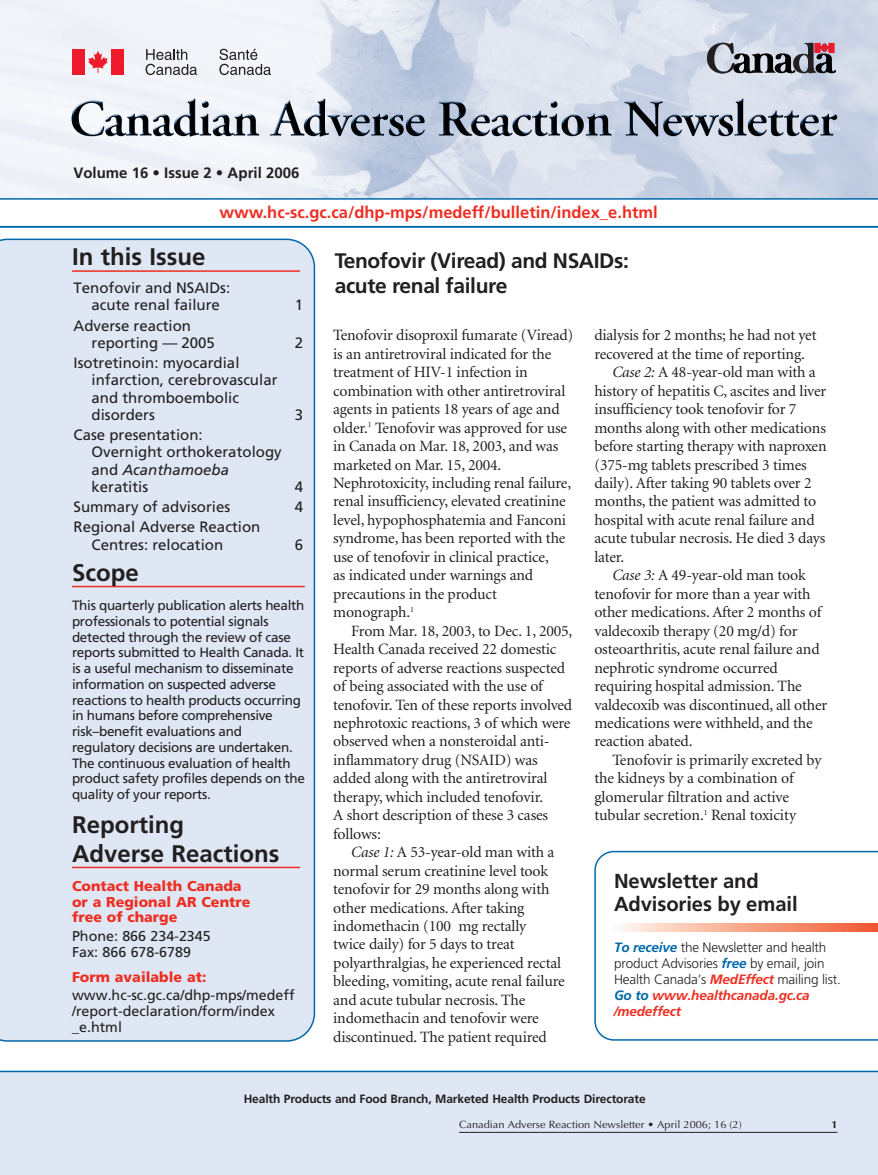
<style>
.page{position:relative;width:878px;height:1175px;background:#fff}
.page>*{position:absolute;margin:0;border:0;box-sizing:border-box;transform-origin:0 0}
.t1{font:700 24px/28.8px "Frutiger";color:#231f20}
.t2{font:700 21px/25.2px "Frutiger";letter-spacing:-.015em;color:#231f20}
.t3{font:700 20.25px/22.5px "Frutiger";letter-spacing:-.005em;color:#231f20}
.t4{font:700 16.5px "Frutiger";color:#ee2e22}
.t5{font:15.75px/18.5px "Minion";letter-spacing:-.01em;color:#231f20}
.t6{font:15px/17.2px "Frutiger";color:#231f20}
.t7{font:700 15px "Frutiger";color:#231f20}
.t8{font:14.25px/15.8px "Frutiger";color:#231f20}
.t9{font:900 14.25px/15.8px "Frutiger";color:#ee2e22}
.t10{font:13.5px/15.8px "Frutiger";letter-spacing:-.02em;color:#231f20}
.t11{font:300 13.5px/16px "Frutiger";letter-spacing:-.01em;color:#231f20}
.t12{font:700 12px "Frutiger";letter-spacing:-.01em;color:#231f20}
.t13{font:10.5px "Optima";color:#231f20;scale:1.05 1}
.t14{font:700 10.5px "Optima";color:#231f20;scale:1.05 1}
.s1{font-style:italic}
.s2{font-weight:700;font-style:italic;color:#0068a9}
.s3{font-weight:700;font-style:italic;color:#ee2e22}
</style>
<div class="page">
<div style="left:0;top:1071px;width:878px;height:103px;background:#dee7f3"></div>
<img style="left:0;top:0;width:878px;height:198px">
<hr style="left:0;top:198px;width:878px;height:2px;background:#0068a9">
<div style="left:72px;top:49px;width:13px;height:26px;background:#ee1b2c"></div>
<svg style="left:88px;top:51px;width:20px;height:22px"></svg>
<div style="left:111px;top:49px;width:12px;height:26px;background:#ee1b2c"></div>
<svg style="left:146px;top:49px;width:51px;height:26px"></svg>
<svg style="left:219px;top:49px;width:52px;height:26px"></svg>
<svg style="left:707px;top:43px;width:128px;height:30px"></svg>
<hr style="left:459px;top:1132px;width:378px;height:1px;background:#231f20">
<hr style="left:0;top:1070px;width:878px;height:2px;background:#0068a9">
<div style="left:0;top:238px;width:315px;height:803px;background:#dee7f3"></div>
<hr style="left:72px;top:270px;width:228px;height:2px;background:#ee2e22">
<svg style="left:594px;top:850px;width:284px;height:190px"></svg>
<svg style="left:612px;top:923px;width:266px;height:8px"></svg>
<div style="left:612px;top:940px;width:238px;height:90px;background:#fff"></div>
<hr style="left:72px;top:586px;width:233px;height:1px;background:#ee2e22">
<hr style="left:72px;top:866px;width:228px;height:2px;background:#ee2e22">
<hr style="left:0;top:226px;width:878px;height:2px;background:#0068a9">
<p class="t7" style="left:73px;top:167px;width:227px">Volume 16 • Issue 2 • April 2006</p>
<p class="t4" style="left:219px;top:206px;width:439px">www.hc-sc.gc.ca/dhp-mps/medeff/bulletin/index_e.html</p>
<h1 class="t1" style="left:72px;top:244px;width:135px">In this Issue</h1>
<p class="t6" style="left:74px;top:280px;width:158px;text-align:center">Tenofovir and NSAIDs: acute renal failure</p>
<p class="t6" style="left:92px;top:318px;width:125px;text-indent:-18px">Adverse reaction reporting — 2005</p>
<p class="t6" style="left:92px;top:355px;width:187px;text-indent:-18px">Isotretinoin: myocardial infarction, cerebrovascular and thromboembolic disorders</p>
<p class="t6" style="left:92px;top:427px;width:192px;text-indent:-18px">Case presentation:<br>Overnight orthokeratology and <span class="s1">Acanthamoeba </span>keratitis</p>
<p class="t6" style="left:295px;top:297px;width:10px">1</p>
<p class="t6" style="left:295px;top:335px;width:10px">2</p>
<p class="t6" style="left:295px;top:407px;width:10px">3</p>
<p class="t6" style="left:295px;top:479px;width:10px">4</p>
<p class="t6" style="left:74px;top:499px;width:158px">Summary of advisories</p>
<p class="t6" style="left:295px;top:499px;width:10px">4</p>
<p class="t6" style="left:92px;top:519px;width:170px;text-indent:-18px">Regional Adverse Reaction<br>Centres: relocation</p>
<p class="t6" style="left:295px;top:537px;width:10px">6</p>
<h1 class="t1" style="left:72px;top:560px;width:68px">Scope</h1>
<p class="t10" style="left:72px;top:598px;width:234px">This quarterly publication alerts health professionals to potential signals detected through the review of case reports submitted to Health Canada. It is a useful mechanism to disseminate information on suspected adverse reactions to health products occurring in humans before comprehensive risk–benefit evaluations and regulatory decisions are undertaken.<br>The continuous evaluation of health product safety profiles depends on the quality of your reports.</p>
<h1 class="t1" style="left:72px;top:812px;width:209px">Reporting<br>Adverse Reactions</h1>
<p class="t9" style="left:72px;top:879px;width:180px">Contact Health Canada or a Regional AR Centre free of charge</p>
<p class="t8" style="left:72px;top:929px;width:140px">Phone: 866 234-2345<br>Fax: 866 678-6789</p>
<p class="t9" style="left:72px;top:970px;width:136px">Form available at:</p>
<p class="t8" style="left:72px;top:988px;width:224px">www.hc-sc.gc.ca/dhp-mps/medeff /report-declaration/form/index _e.html</p>
<h2 class="t2" style="left:334px;top:249px;width:296px">Tenofovir (Viread) and NSAIDs: acute renal failure</h2>
<p class="t5" style="left:333px;top:327px;width:242px">Tenofovir disoproxil fumarate (Viread) is an antiretroviral indicated for the treatment of HIV-1 infection in combination with other antiretroviral agents in patients 18 years of age and older.<sup>1</sup> Tenofovir was approved for use in Canada on Mar. 18, 2003, and was marketed on Mar. 15, 2004.<br>Nephrotoxicity, including renal failure, renal insufficiency, elevated creatinine level, hypophosphatemia and Fanconi syndrome, has been reported with the use of tenofovir in clinical practice,<br>as indicated under warnings and precautions in the product monograph.<sup>1</sup></p>
<p class="t5" style="left:333px;top:622px;width:241px;text-indent:18px">From Mar. 18, 2003, to Dec. 1, 2005, Health Canada received 22 domestic reports of adverse reactions suspected of being associated with the use of tenofovir. Ten of these reports involved nephrotoxic reactions, 3 of which were observed when a nonsteroidal anti&shy;inflammatory drug (NSAID) was added along with the antiretroviral therapy, which included tenofovir.<br>A short description of these 3 cases follows:</p>
<p class="t5" style="left:333px;top:844px;width:233px;text-indent:18px"><span class="s1">Case 1:</span> A 53-year-old man with a normal serum creatinine level took tenofovir for 29 months along with other medications. After taking indomethacin (100 mg rectally<br>twice daily) for 5 days to treat polyarthralgias, he experienced rectal bleeding, vomiting, acute renal failure and acute tubular necrosis. The indomethacin and tenofovir were discontinued. The patient required</p>
<p class="t5" style="left:594px;top:327px;width:224px">dialysis for 2 months; he had not yet</p>
<p class="t5" style="left:594px;top:346px;width:212px">recovered at the time of reporting.</p>
<p class="t5" style="left:612px;top:364px;width:205px"><span class="s1">Case 2:</span> A 48-year-old man with a</p>
<p class="t5" style="left:594px;top:383px;width:233px">history of hepatitis C, ascites and liver</p>
<p class="t5" style="left:594px;top:401px;width:203px">insufficiency took tenofovir for 7</p>
<p class="t5" style="left:594px;top:419px;width:233px">months along with other medications</p>
<p class="t5" style="left:594px;top:438px;width:234px">before starting therapy with naproxen</p>
<p class="t5" style="left:594px;top:456px;width:214px">(375-mg tablets prescribed 3 times</p>
<p class="t5" style="left:594px;top:475px;width:219px">daily). After taking 90 tablets over 2</p>
<p class="t5" style="left:594px;top:493px;width:223px">months, the patient was admitted to</p>
<p class="t5" style="left:594px;top:512px;width:222px">hospital with acute renal failure and</p>
<p class="t5" style="left:594px;top:530px;width:232px">acute tubular necrosis. He died 3 days</p>
<p class="t5" style="left:594px;top:549px;width:32px">later.</p>
<p class="t5" style="left:612px;top:567px;width:195px"><span class="s1">Case 3:</span> A 49-year-old man took</p>
<p class="t5" style="left:594px;top:585px;width:218px">tenofovir for more than a year with</p>
<p class="t5" style="left:594px;top:604px;width:228px">other medications. After 2 months of</p>
<p class="t5" style="left:594px;top:622px;width:205px">valdecoxib therapy (20 mg/d) for</p>
<p class="t5" style="left:594px;top:641px;width:227px">osteoarthritis, acute renal failure and</p>
<p class="t5" style="left:594px;top:659px;width:185px">nephrotic syndrome occurred</p>
<p class="t5" style="left:594px;top:678px;width:209px">requiring hospital admission. The</p>
<p class="t5" style="left:594px;top:696px;width:234px">valdecoxib was discontinued, all other</p>
<p class="t5" style="left:594px;top:715px;width:220px">medications were withheld, and the</p>
<p class="t5" style="left:594px;top:733px;width:100px">reaction abated.</p>
<p class="t5" style="left:612px;top:752px;width:211px">Tenofovir is primarily excreted by</p>
<p class="t5" style="left:594px;top:770px;width:201px">the kidneys by a combination of</p>
<p class="t5" style="left:594px;top:788px;width:196px">glomerular filtration and active</p>
<p class="t5" style="left:594px;top:807px;width:203px">tubular secretion.<sup>1</sup> Renal toxicity</p>
<p class="t3" style="left:614px;top:871px;width:185px">Newsletter and<br>Advisories by email</p>
<p class="t11" style="left:614px;top:940px;width:228px"><span class="s2">To receive</span> the Newsletter and health product Advisories <span class="s2">free</span> by email, join<br>Health Canada’s <span class="s3">MedEffect</span> mailing list.<br><span class="s2">Go to</span> <span class="s3">www.healthcanada.gc.ca /medeffect</span></p>
<p class="t12" style="left:244px;top:1093px;width:403px">Health Products and Food Branch, Marketed Health Products Directorate</p>
<p class="t13" style="left:459px;top:1119px;width:270px">Canadian Adverse Reaction Newsletter • April 2006; 16 (2)</p>
<p class="t14" style="left:831px;top:1119px;width:7px">1</p>
</div>
